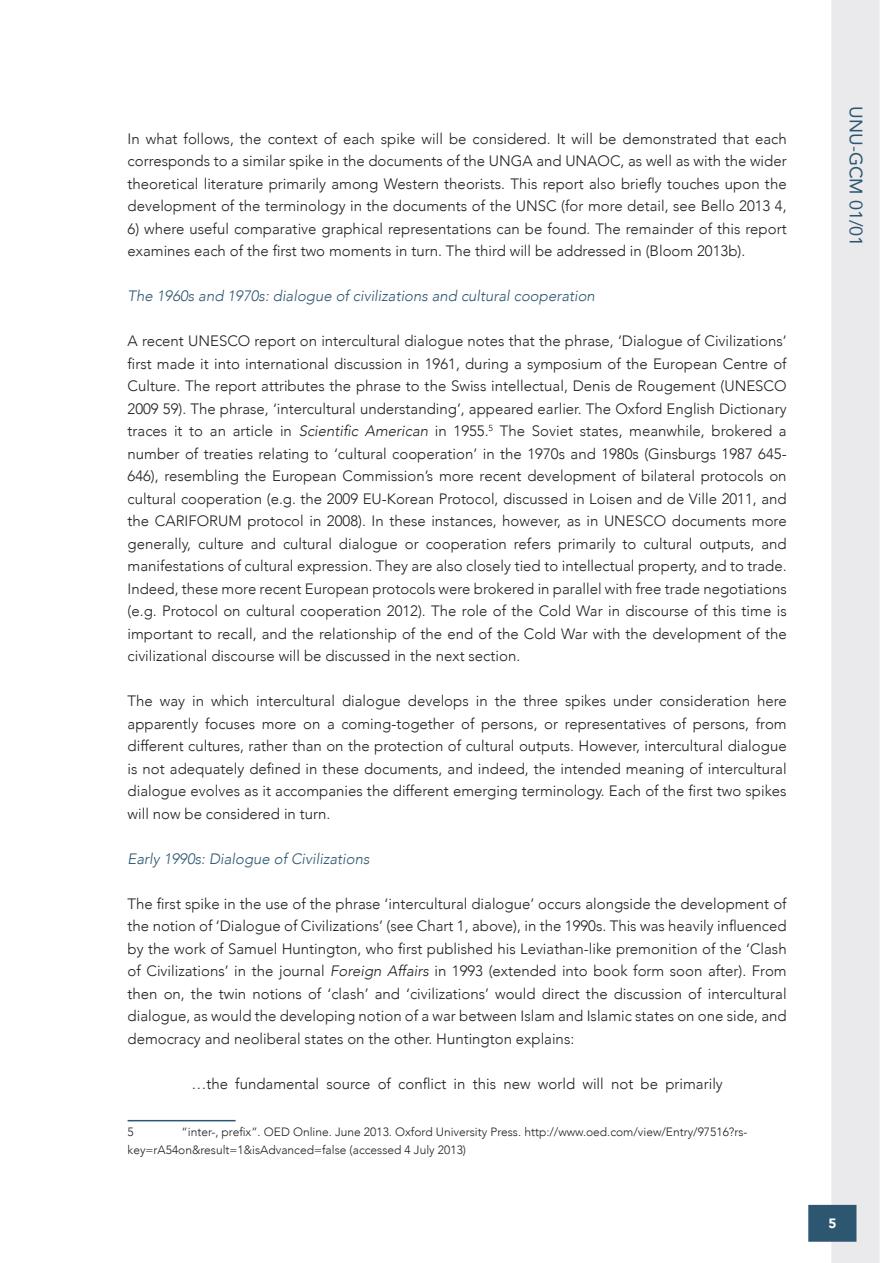
<style>
.page{position:relative;width:893px;height:1263px;background:#fff}
.page>*{position:absolute;margin:0;border:0;box-sizing:border-box;transform-origin:0 0}
.t1{font:18px "Avenir";color:#2d5670}
.t2{font:300 15px/22.5px "Avenir";color:#231f20;text-align:justify}
.t3{font:italic 300 15px "Avenir";color:#2d5670}
.t4{font:900 13.5px "Avenir";color:#fff}
.t5{font:300 12px/18px "Avenir";color:#231f20}
.s1{font-style:italic}
</style>
<div class="page">
<hr style="left:128px;top:1120px;width:108px;height:1px;background:#2d5670">
<div style="left:831px;top:0;width:48px;height:1263px;background:#eaeaed"></div>
<div style="left:808px;top:1205px;width:48px;height:37px;background:#2d5670;border:2px solid #2d5670"></div>
<p class="t2" style="left:128px;top:127px;width:661px">In what follows, the context of each spike will be considered. It will be demonstrated that each corresponds to a similar spike in the documents of the UNGA and UNAOC, as well as with the wider theoretical literature primarily among Western theorists. This report also briefly touches upon the development of the terminology in the documents of the UNSC (for more detail, see Bello 2013 4,</p>
<p class="t2" style="left:128px;top:217px;width:661px">6) where useful comparative graphical representations can be found. The remainder of this report examines each of the first two moments in turn. The third will be addressed in (Bloom 2013b).</p>
<p class="t3" style="left:128px;top:287px;width:469px">The 1960s and 1970s: dialogue of civilizations and cultural cooperation</p>
<p class="t2" style="left:128px;top:330px;width:661px">A recent UNESCO report on intercultural dialogue notes that the phrase, ‘Dialogue of Civilizations’ first made it into international discussion in 1961, during a symposium of the European Centre of Culture. The report attributes the phrase to the Swiss intellectual, Denis de Rougement (UNESCO 2009 59). The phrase, ‘intercultural understanding’, appeared earlier. The Oxford English Dictionary traces it to an article in <span class="s1">Scientific American</span> in 1955.<sup>5</sup> The Soviet states, meanwhile, brokered a number of treaties relating to ‘cultural cooperation’ in the 1970s and 1980s (Ginsburgs 1987 645- 646), resembling the European Commission’s more recent development of bilateral protocols on cultural cooperation (e.g. the 2009 EU-Korean Protocol, discussed in Loisen and de Ville 2011, and the CARIFORUM protocol in 2008). In these instances, however, as in UNESCO documents more generally, culture and cultural dialogue or cooperation refers primarily to cultural outputs, and manifestations of cultural expression. They are also closely tied to intellectual property, and to trade.<br>Indeed, these more recent European protocols were brokered in parallel with free trade negotiations (e.g. Protocol on cultural cooperation 2012). The role of the Cold War in discourse of this time is important to recall, and the relationship of the end of the Cold War with the development of the civilizational discourse will be discussed in the next section.</p>
<p class="t2" style="left:128px;top:690px;width:661px">The way in which intercultural dialogue develops in the three spikes under consideration here apparently focuses more on a coming-together of persons, or representatives of persons, from different cultures, rather than on the protection of cultural outputs. However, intercultural dialogue is not adequately defined in these documents, and indeed, the intended meaning of intercultural dialogue evolves as it accompanies the different emerging terminology. Each of the first two spikes will now be considered in turn.</p>
<p class="t3" style="left:128px;top:850px;width:243px">Early 1990s: Dialogue of Civilizations</p>
<p class="t2" style="left:128px;top:892px;width:661px">The first spike in the use of the phrase ‘intercultural dialogue’ occurs alongside the development of the notion of ‘Dialogue of Civilizations’ (see Chart 1, above), in the 1990s. This was heavily influenced by the work of Samuel Huntington, who first published his Leviathan-like premonition of the ‘Clash of Civilizations’ in the journal <span class="s1">Foreign Affairs</span> in 1993 (extended into book form soon after). From then on, the twin notions of ‘clash’ and ‘civilizations’ would direct the discussion of intercultural dialogue, as would the developing notion of a war between Islam and Islamic states on one side, and democracy and neoliberal states on the other. Huntington explains:</p>
<p class="t2" style="left:191px;top:1072px;width:533px">…the fundamental source of conflict in this new world will not be primarily</p>
<p class="t5" style="left:128px;top:1122px;width:8px">5</p>
<p class="t5" style="left:128px;top:1122px;width:621px;text-indent:54px">“inter-, prefix”. OED Online. June 2013. Oxford University Press. http://www.oed.com/view/Entry/97516?rs&shy;key=rA54on&amp;result=1&amp;isAdvanced=false (accessed 4 July 2013)</p>
<p class="t1" style="left:870px;top:106px;width:142px;rotate:90deg">UNU-GCM 01/01</p>
<p class="t4" style="left:828px;top:1211px;width:9px">5</p>
</div>
